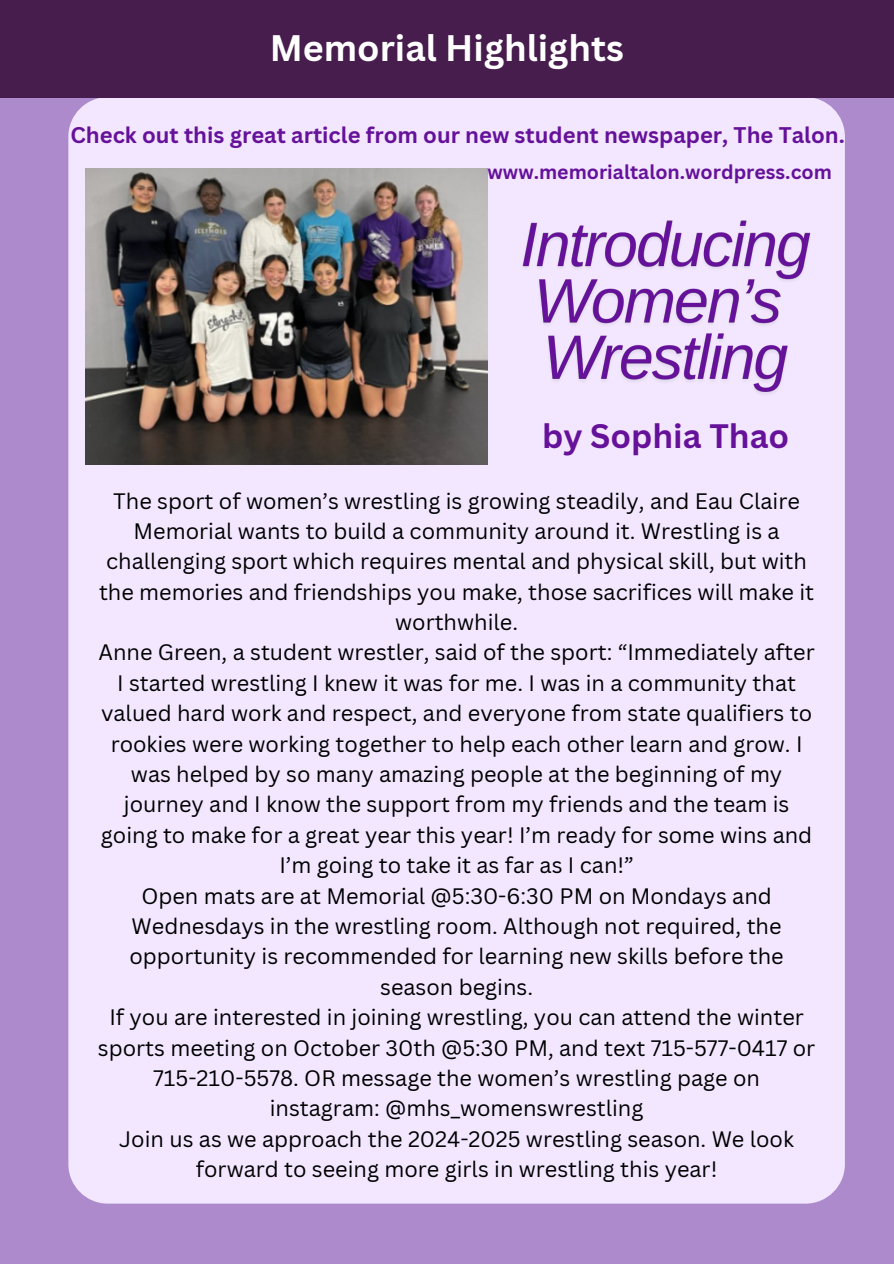
<style>
.page{position:relative;width:894px;height:1264px;background:#fff}
.page>*{position:absolute;margin:0;border:0;box-sizing:border-box;transform-origin:0 0}
.t1{font:700 35.85px "Canva Sans";color:#fff}
.t2{font:700 33px "Canva Sans";color:#65119a}
.t3{font:700 22.05px "Canva Sans";color:#65119a}
.t4{font:21.75px/30.3px "Canva Sans";color:#000;text-align:center}
.t5{font:700 19.5px "Canva Sans";color:#65119a}
</style>
<div class="page">
<div style="left:0;top:0;width:893px;height:1263px;background:#ac8acc"></div>
<div style="left:68px;top:97px;width:776px;height:1106px;background:#f2e7ff;border-radius:39px"></div>
<div style="left:0;top:0;width:893px;height:97px;background:#461d4d"></div>
<img style="left:86px;top:168px;width:402px;height:296px">
<img style="left:522px;top:220px;width:289px;height:174px">
<h3 class="t1" style="left:270px;top:23px;width:355px">Memorial Highlights</h3>
<p class="t3" style="left:70px;top:120px;width:775px">Check out this great article from our new student newspaper, The Talon.</p>
<h4 class="t5" style="left:487px;top:158px;width:346px">www.memorialtalon.wordpress.com</h4>
<h2 class="t2" style="left:542px;top:413px;width:248px">by Sophia Thao</h2>
<p class="t4" style="left:98px;top:485px;width:718px">The sport of women’s wrestling is growing steadily, and Eau Claire Memorial wants to build a community around it. Wrestling is a challenging sport which requires mental and physical skill, but with the memories and friendships you make, those sacrifices will make it worthwhile.<br>Anne Green, a student wrestler, said of the sport: “Immediately after I started wrestling I knew it was for me. I was in a community that valued hard work and respect, and everyone from state qualifiers to rookies were working together to help each other learn and grow. I was helped by so many amazing people at the beginning of my journey and I know the support from my friends and the team is going to make for a great year this year! I’m ready for some wins and I’m going to take it as far as I can!”<br>Open mats are at Memorial @5:30-6:30 PM on Mondays and Wednesdays in the wrestling room. Although not required, the opportunity is recommended for learning new skills before the season begins.<br>If you are interested in joining wrestling, you can attend the winter sports meeting on October 30th @5:30 PM, and text 715-577-0417 or 715-210-5578. OR message the women’s wrestling page on instagram: @mhs_womenswrestling<br>Join us as we approach the 2024-2025 wrestling season. We look forward to seeing more girls in wrestling this year!</p>
</div>
